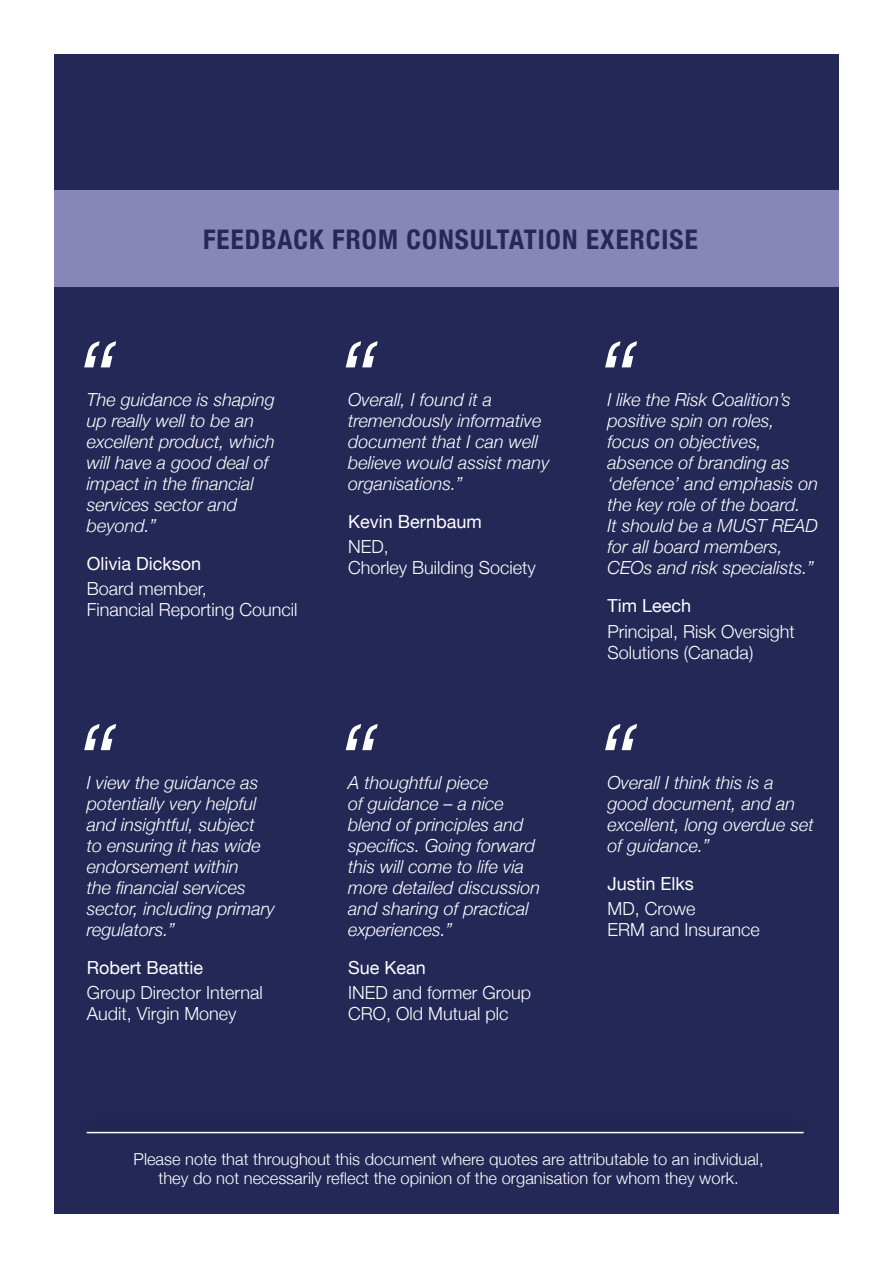
<style>
.page{position:relative;width:893px;height:1263px;background:#fff}
.page>*{position:absolute;margin:0;border:0;box-sizing:border-box;transform-origin:0 0}
.t1{font:italic 300 108px "Helvetica Neue";color:#fff}
.t2{font:700 condensed 27px "Helvetica Neue";letter-spacing:.04em;color:#232856}
.t3{font:italic 300 18px/21px "Helvetica Neue";color:#fff}
.t4{font:300 18px/21px "Helvetica Neue";color:#fff}
.t5{font:18px "Helvetica Neue";color:#fff}
.t6{font:300 16.5px/19.5px "Helvetica Neue";color:#fff;text-align:center}
</style>
<div class="page">
<div style="left:54px;top:54px;width:785px;height:1160px;background:#232856"></div>
<div style="left:54px;top:190px;width:785px;height:97px;background:#8885b9"></div>
<hr style="left:87px;top:1132px;width:717px;height:1px;background:#fff">
<h1 class="t1" style="left:74px;top:294px;width:41px">“</h1>
<h2 class="t2" style="left:203px;top:217px;width:496px">FEEDBACK FROM CONSULTATION EXERCISE</h2>
<h1 class="t1" style="left:335px;top:294px;width:41px">“</h1>
<h1 class="t1" style="left:595px;top:294px;width:41px">“</h1>
<p class="t3" style="left:87px;top:388px;width:190px">The guidance is shaping up really well to be an excellent product, which will have a good deal of impact in the financial services sector and beyond.”</p>
<p class="t5" style="left:87px;top:551px;width:116px">Olivia Dickson</p>
<p class="t4" style="left:87px;top:577px;width:212px">Board member,<br>Financial Reporting Council</p>
<h1 class="t1" style="left:74px;top:677px;width:41px">“</h1>
<p class="t3" style="left:87px;top:771px;width:190px">I view the guidance as potentially very helpful and insightful, subject<br>to ensuring it has wide endorsement within<br>the financial services sector, including primary regulators.”</p>
<p class="t5" style="left:87px;top:954px;width:118px">Robert Beattie</p>
<p class="t4" style="left:87px;top:981px;width:178px">Group Director Internal<br>Audit, Virgin Money</p>
<p class="t3" style="left:348px;top:388px;width:203px">Overall, I found it a tremendously informative document that I can well believe would assist many organisations.”</p>
<p class="t5" style="left:348px;top:509px;width:135px">Kevin Bernbaum</p>
<p class="t4" style="left:348px;top:535px;width:189px">NED,<br>Chorley Building Society</p>
<h1 class="t1" style="left:335px;top:677px;width:41px">“</h1>
<p class="t3" style="left:348px;top:771px;width:194px">A thoughtful piece<br>of guidance – a nice blend of principles and specifics. Going forward this will come to life via more detailed discussion and sharing of practical experiences.”</p>
<p class="t5" style="left:348px;top:954px;width:79px">Sue Kean</p>
<p class="t4" style="left:348px;top:981px;width:185px">INED and former Group<br>CRO, Old Mutual plc</p>
<p class="t3" style="left:608px;top:388px;width:212px">I like the Risk Coalition’s positive spin on roles, focus on objectives, absence of branding as ‘defence’ and emphasis on the key role of the board.<br>It should be a MUST READ for all board members,<br>CEOs and risk specialists.”</p>
<p class="t5" style="left:608px;top:593px;width:85px">Tim Leech</p>
<p class="t4" style="left:608px;top:619px;width:189px">Principal, Risk Oversight<br>Solutions (Canada)</p>
<h1 class="t1" style="left:595px;top:677px;width:41px">“</h1>
<p class="t3" style="left:608px;top:771px;width:208px">Overall I think this is a good document, and an excellent, long overdue set of guidance.”</p>
<p class="t5" style="left:608px;top:870px;width:88px">Justin Elks</p>
<p class="t4" style="left:608px;top:897px;width:154px">MD, Crowe<br>ERM and Insurance</p>
<p class="t6" style="left:134px;top:1148px;width:631px">Please note that throughout this document where quotes are attributable to an individual, they do not necessarily reflect the opinion of the organisation for whom they work.</p>
</div>
